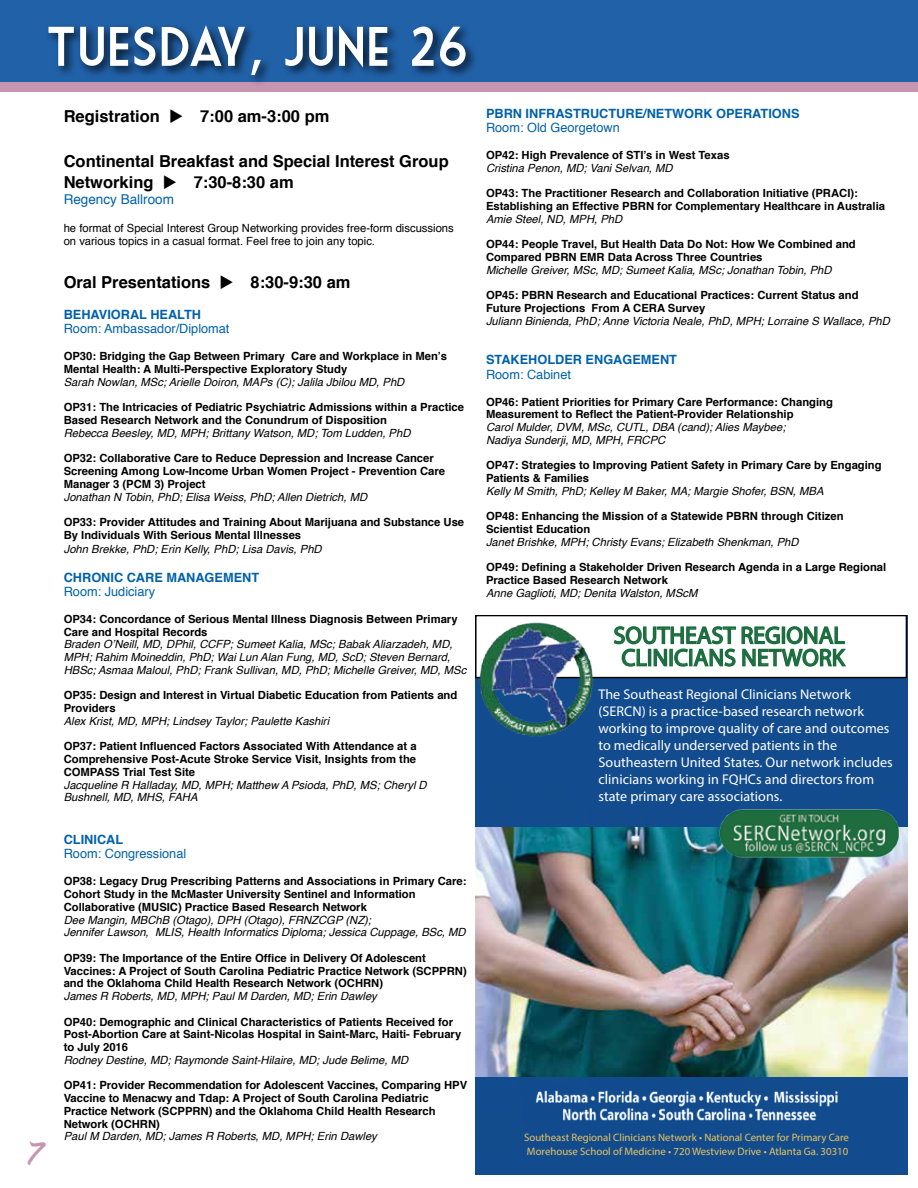
<style>
.page{position:relative;width:918px;height:1188px;background:#fff}
.page>*{position:absolute;margin:0;border:0;box-sizing:border-box;transform-origin:0 0}
.t1{font:54px "Market Deco";color:#fff}
.t2{font:33px "Master Of Break";color:#c695b0}
.t3{font:24px/22.2px "Myriad Pro";color:#1b6d3e;text-align:center}
.t4{font:700 16.5px/21px "Helvetica";color:#000}
.t5{font:14.1px/17px "Myriad Pro";letter-spacing:.005em;color:#fff}
.t6{font:13.5px "Helvetica";color:#0061a9}
.t7{font:700 12.75px "Helvetica";color:#0061a9}
.t8{font:12.75px "Helvetica";color:#0061a9}
.t9{font:700 11.25px/12.8px "Helvetica";color:#000}
.t10{font:italic 11.25px/12.8px "Helvetica";color:#000}
.t11{font:11.25px/12.8px "Helvetica";color:#000}
.t12{font:10.8px/14px "Myriad Pro";color:#e8c45e}
</style>
<div class="page">
<div style="left:0;top:68px;width:918px;height:24px;background:#c695b0"></div>
<div style="left:0;top:0;width:918px;height:81px;background:#2161a8"></div>
<div style="left:45px;top:23px;width:433px;height:64px;background:#000;opacity:.75"></div>
<img style="left:475px;top:838px;width:432px;height:239px">
<div style="left:695px;top:678px;width:212px;height:81px;background:#134c8e"></div>
<div style="left:475px;top:615px;width:432px;height:63px;border:1px solid #000"></div>
<img style="left:669px;top:759px;width:238px;height:149px">
<img style="left:475px;top:615px;width:220px;height:223px">
<div style="left:475px;top:1077px;width:432px;height:98px;background:#134c8e"></div>
<div style="left:509px;top:1157px;width:357px;height:17px;background:#134c8e"></div>
<img style="left:485px;top:1040px;width:406px;height:117px">
<svg style="left:613px;top:617px;width:235px;height:67px"></svg>
<h1 class="t1" style="left:45px;top:17px;width:425px">TUESDAY, JUNE 26</h1>
<h2 class="t2" style="left:27px;top:1134px;width:16px">7</h2>
<h3 class="t4" style="left:64px;top:106px;width:267px">Registration ◆ 7:00 am-3:00 pm</h3>
<h3 class="t4" style="left:64px;top:151px;width:387px">Continental Breakfast and Special Interest Group<br>Networking ◆ 7:30-8:30 am</h3>
<p class="t6" style="left:64px;top:189px;width:112px">Regency Ballroom</p>
<p class="t11" style="left:64px;top:222px;width:392px">he format of Special Interest Group Networking provides free-form discussions on various topics in a casual format. Feel free to join any topic.</p>
<h3 class="t4" style="left:64px;top:272px;width:288px">Oral Presentations ◆ 8:30-9:30 am</h3>
<p class="t7" style="left:64px;top:304px;width:139px">BEHAVIORAL HEALTH</p>
<p class="t8" style="left:64px;top:319px;width:167px">Room: Ambassador/Diplomat</p>
<p class="t9" style="left:64px;top:350px;width:385px">OP30: Bridging the Gap Between Primary Care and Workplace in Men’s<br>Mental Health: A Multi-Perspective Exploratory Study</p>
<p class="t10" style="left:64px;top:376px;width:342px">Sarah Nowlan, MSc; Arielle Doiron, MAPs (C); Jalila Jbilou MD, PhD</p>
<p class="t9" style="left:64px;top:401px;width:402px">OP31: The Intricacies of Pediatric Psychiatric Admissions within a Practice<br>Based Research Network and the Conundrum of Disposition</p>
<p class="t10" style="left:64px;top:427px;width:348px">Rebecca Beesley, MD, MPH; Brittany Watson, MD; Tom Ludden, PhD</p>
<p class="t9" style="left:64px;top:452px;width:383px">OP32: Collaborative Care to Reduce Depression and Increase Cancer<br>Screening Among Low-Income Urban Women Project - Prevention Care<br>Manager 3 (PCM 3) Project</p>
<p class="t10" style="left:64px;top:491px;width:305px">Jonathan N Tobin, PhD; Elisa Weiss, PhD; Allen Dietrich, MD</p>
<p class="t9" style="left:64px;top:516px;width:402px">OP33: Provider Attitudes and Training About Marijuana and Substance Use<br>By Individuals With Serious Mental Illnesses</p>
<p class="t10" style="left:64px;top:543px;width:260px">John Brekke, PhD; Erin Kelly, PhD; Lisa Davis, PhD</p>
<p class="t7" style="left:64px;top:567px;width:197px">CHRONIC CARE MANAGEMENT</p>
<p class="t8" style="left:64px;top:582px;width:93px">Room: Judiciary</p>
<p class="t9" style="left:64px;top:613px;width:395px">OP34: Concordance of Serious Mental Illness Diagnosis Between Primary<br>Care and Hospital Records</p>
<p class="t10" style="left:64px;top:638px;width:404px">Braden O’Neill, MD, DPhil, CCFP; Sumeet Kalia, MSc; Babak Aliarzadeh, MD,<br>MPH; Rahim Moineddin, PhD; Wai Lun Alan Fung, MD, ScD; Steven Bernard,<br>HBSc; Asmaa Maloul, PhD; Frank Sullivan, MD, PhD; Michelle Greiver, MD, MSc</p>
<p class="t9" style="left:64px;top:689px;width:395px">OP35: Design and Interest in Virtual Diabetic Education from Patients and<br>Providers</p>
<p class="t10" style="left:64px;top:715px;width:267px">Alex Krist, MD, MPH; Lindsey Taylor; Paulette Kashiri</p>
<p class="t9" style="left:64px;top:740px;width:354px;text-align:justify">OP37: Patient Influenced Factors Associated With Attendance at a Comprehensive Post-Acute Stroke Service Visit, Insights from the COMPASS Trial Test Site</p>
<p class="t10" style="left:64px;top:779px;width:365px">Jacqueline R Halladay, MD, MPH; Matthew A Psioda, PhD, MS; Cheryl D<br>Bushnell, MD, MHS, FAHA</p>
<p class="t7" style="left:64px;top:829px;width:61px">CLINICAL</p>
<p class="t8" style="left:64px;top:844px;width:124px">Room: Congressional</p>
<p class="t9" style="left:64px;top:875px;width:404px">OP38: Legacy Drug Prescribing Patterns and Associations in Primary Care:<br>Cohort Study in the McMaster University Sentinel and Information<br>Collaborative (MUSIC) Practice Based Research Network</p>
<p class="t10" style="left:64px;top:914px;width:404px">Dee Mangin, MBChB (Otago), DPH (Otago), FRNZCGP (NZ);<br>Jennifer Lawson, MLIS, Health Informatics Diploma; Jessica Cuppage, BSc, MD</p>
<p class="t9" style="left:64px;top:952px;width:405px">OP39: The Importance of the Entire Office in Delivery Of Adolescent<br>Vaccines: A Project of South Carolina Pediatric Practice Network (SCPPRN) and the Oklahoma Child Health Research Network (OCHRN)</p>
<p class="t10" style="left:64px;top:990px;width:315px">James R Roberts, MD, MPH; Paul M Darden, MD; Erin Dawley</p>
<p class="t9" style="left:64px;top:1015px;width:399px">OP40: Demographic and Clinical Characteristics of Patients Received for<br>Post-Abortion Care at Saint-Nicolas Hospital in Saint-Marc, Haiti- February to July 2016</p>
<p class="t10" style="left:64px;top:1054px;width:346px">Rodney Destine, MD; Raymonde Saint-Hilaire, MD; Jude Belime, MD</p>
<p class="t9" style="left:64px;top:1079px;width:405px">OP41: Provider Recommendation for Adolescent Vaccines, Comparing HPV Vaccine to Menacwy and Tdap: A Project of South Carolina Pediatric Practice Network (SCPPRN) and the Oklahoma Child Health Research Network (OCHRN)</p>
<p class="t10" style="left:64px;top:1130px;width:315px">Paul M Darden, MD; James R Roberts, MD, MPH; Erin Dawley</p>
<p class="t7" style="left:486px;top:103px;width:315px">PBRN INFRASTRUCTURE/NETWORK OPERATIONS</p>
<p class="t8" style="left:486px;top:118px;width:135px">Room: Old Georgetown</p>
<p class="t9" style="left:486px;top:149px;width:245px">OP42: High Prevalence of STI’s in West Texas</p>
<p class="t10" style="left:486px;top:161px;width:188px">Cristina Penon, MD; Vani Selvan, MD</p>
<p class="t9" style="left:486px;top:187px;width:401px">OP43: The Practitioner Research and Collaboration Initiative (PRACI):<br>Establishing an Effective PBRN for Complementary Healthcare in Australia</p>
<p class="t10" style="left:486px;top:212px;width:138px">Amie Steel, ND, MPH, PhD</p>
<p class="t9" style="left:486px;top:238px;width:371px">OP44: People Travel, But Health Data Do Not: How We Combined and<br>Compared PBRN EMR Data Across Three Countries</p>
<p class="t10" style="left:486px;top:263px;width:347px">Michelle Greiver, MSc, MD; Sumeet Kalia, MSc; Jonathan Tobin, PhD</p>
<p class="t9" style="left:486px;top:289px;width:374px">OP45: PBRN Research and Educational Practices: Current Status and<br>Future Projections From A CERA Survey</p>
<p class="t10" style="left:486px;top:314px;width:405px">Juliann Binienda, PhD; Anne Victoria Neale, PhD, MPH; Lorraine S Wallace, PhD</p>
<p class="t7" style="left:486px;top:350px;width:193px">STAKEHOLDER ENGAGEMENT</p>
<p class="t8" style="left:486px;top:364px;width:87px">Room: Cabinet</p>
<p class="t9" style="left:486px;top:395px;width:348px">OP46: Patient Priorities for Primary Care Performance: Changing<br>Measurement to Reflect the Patient-Provider Relationship</p>
<p class="t10" style="left:486px;top:421px;width:301px">Carol Mulder, DVM, MSc, CUTL, DBA (cand); Alies Maybee;<br>Nadiya Sunderji, MD, MPH, FRCPC</p>
<p class="t9" style="left:486px;top:459px;width:397px">OP47: Strategies to Improving Patient Safety in Primary Care by Engaging<br>Patients &amp; Families</p>
<p class="t10" style="left:486px;top:485px;width:339px">Kelly M Smith, PhD; Kelley M Baker, MA; Margie Shofer, BSN, MBA</p>
<p class="t9" style="left:486px;top:510px;width:359px">OP48: Enhancing the Mission of a Statewide PBRN through Citizen<br>Scientist Education</p>
<p class="t10" style="left:486px;top:536px;width:314px">Janet Brishke, MPH; Christy Evans; Elizabeth Shenkman, PhD</p>
<p class="t9" style="left:486px;top:561px;width:402px">OP49: Defining a Stakeholder Driven Research Agenda in a Large Regional<br>Practice Based Research Network</p>
<p class="t10" style="left:486px;top:587px;width:213px">Anne Gaglioti, MD; Denita Walston, MScM</p>
<h3 class="t3" style="left:614px;top:624px;width:233px">SOUTHEAST REGIONAL<br>CLINICIANS NETWORK</h3>
<p class="t5" style="left:598px;top:686px;width:296px">The Southeast Regional Clinicians Network (SERCN) is a practice-based research network working to improve quality of care and outcomes to medically underserved patients in the Southeastern United States. Our network includes clinicians working in FQHCs and directors from state primary care associations.</p>
<p class="t12" style="left:524px;top:1130px;width:326px">Southeast Regional Clinicians Network • National Center for Primary Care<br>Morehouse School of Medicine • 720 Westview Drive • Atlanta Ga. 30310</p>
</div>
